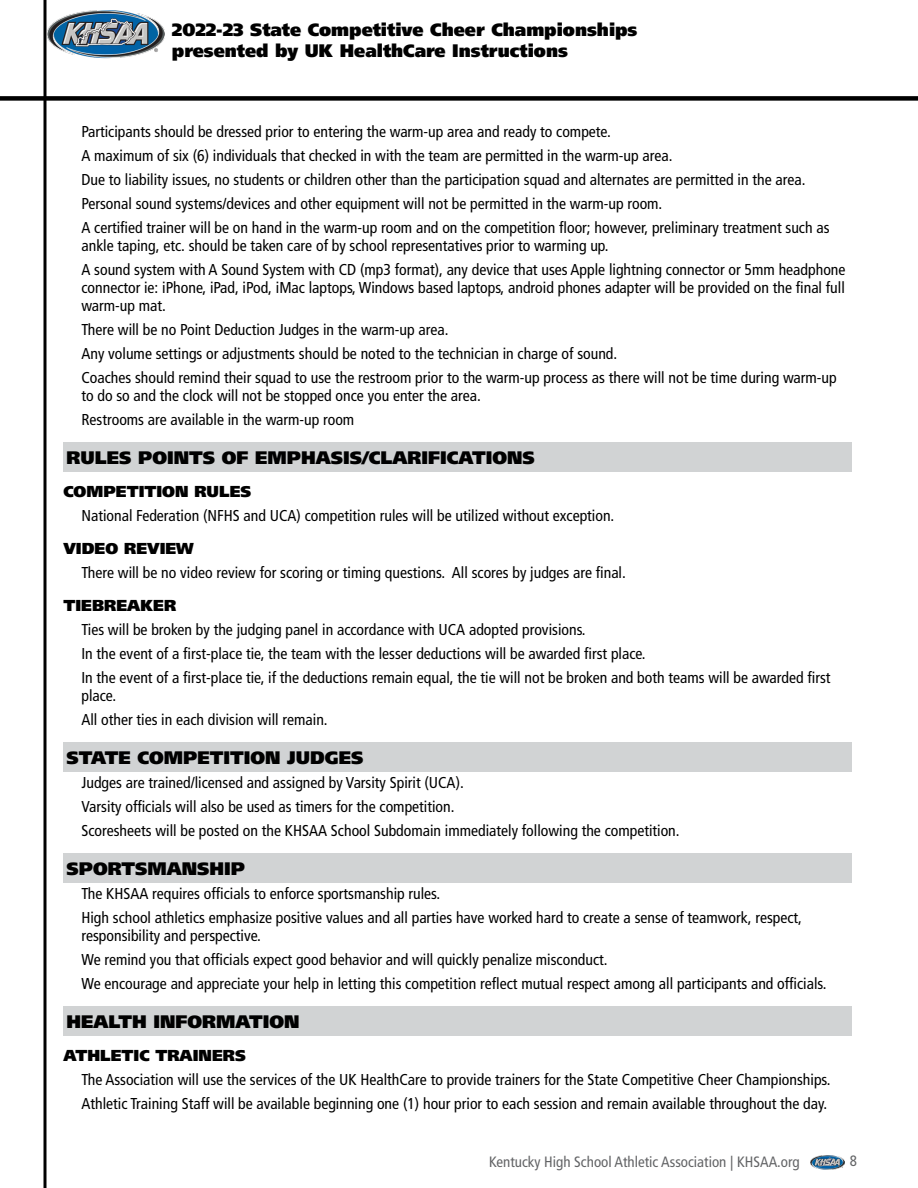
<style>
.page{position:relative;width:918px;height:1188px;background:#fff}
.page>*{position:absolute;margin:0;border:0;box-sizing:border-box;transform-origin:0 0}
.t1{font:900 18px/21.6px "Frutiger LT";color:#000}
.t2{font:condensed 15.75px/24px "Frutiger LT";color:#000}
.t3{font:900 15.75px "Frutiger LT";color:#000}
.t4{font:condensed 15px "Frutiger LT";color:#636466}
</style>
<div class="page">
<div style="left:0;top:96px;width:918px;height:5px;background:#000"></div>
<hr style="left:44px;top:0;width:2px;height:1188px;background:#000">
<img style="left:811px;top:1155px;width:33px;height:14px">
<img style="left:48px;top:10px;width:116px;height:49px">
<div style="left:63px;top:443px;width:789px;height:29px;background:#d1d3d4"></div>
<div style="left:63px;top:743px;width:789px;height:29px;background:#d1d3d4"></div>
<div style="left:63px;top:854px;width:789px;height:29px;background:#d1d3d4"></div>
<div style="left:63px;top:1007px;width:789px;height:29px;background:#d1d3d4"></div>
<p class="t1" style="left:172px;top:19px;width:467px">2022-23 State Competitive Cheer Championships presented by UK HealthCare Instructions</p>
<p class="t2" style="left:81px;top:119px;width:750px">Participants should be dressed prior to entering the warm-up area and ready to compete.<br>A maximum of six (6) individuals that checked in with the team are permitted in the warm-up area.<br>Due to liability issues, no students or children other than the participation squad and alternates are permitted in the area.<br>Personal sound systems/devices and other equipment will not be permitted in the warm-up room.<br>A certified trainer will be on hand in the warm-up room and on the competition floor; however, preliminary treatment such as</p>
<p class="t2" style="left:81px;top:233px;width:766px">ankle taping, etc. should be taken care of by school representatives prior to warming up.<br>A sound system with A Sound System with CD (mp3 format), any device that uses Apple lightning connector or 5mm headphone</p>
<p class="t2" style="left:81px;top:278px;width:765px;line-height:18px">connector ie: iPhone, iPad, iPod, iMac laptops, Windows based laptops, android phones adapter will be provided on the final full warm-up mat.</p>
<p class="t2" style="left:81px;top:317px;width:757px">There will be no Point Deduction Judges in the warm-up area.<br>Any volume settings or adjustments should be noted to the technician in charge of sound.<br>Coaches should remind their squad to use the restroom prior to the warm-up process as there will not be time during warm-up</p>
<p class="t2" style="left:81px;top:383px;width:401px">to do so and the clock will not be stopped once you enter the area.<br>Restrooms are available in the warm-up room</p>
<p class="t1" style="left:66px;top:446px;width:470px">RULES POINTS OF EMPHASIS/CLARIFICATIONS</p>
<p class="t3" style="left:63px;top:481px;width:189px">COMPETITION RULES</p>
<p class="t2" style="left:81px;top:503px;width:534px">National Federation (NFHS and UCA) competition rules will be utilized without exception.</p>
<p class="t3" style="left:63px;top:538px;width:132px">VIDEO REVIEW</p>
<p class="t2" style="left:81px;top:560px;width:546px">There will be no video review for scoring or timing questions. All scores by judges are final.</p>
<p class="t3" style="left:63px;top:595px;width:114px">TIEBREAKER</p>
<p class="t2" style="left:81px;top:617px;width:751px">Ties will be broken by the judging panel in accordance with UCA adopted provisions.<br>In the event of a first-place tie, the team with the lesser deductions will be awarded first place.<br>In the event of a first-place tie, if the deductions remain equal, the tie will not be broken and both teams will be awarded first</p>
<p class="t2" style="left:81px;top:683px;width:248px">place.<br>All other ties in each division will remain.</p>
<p class="t1" style="left:66px;top:746px;width:299px">STATE COMPETITION JUDGES</p>
<p class="t2" style="left:81px;top:770px;width:600px">Judges are trained/licensed and assigned by Varsity Spirit (UCA).<br>Varsity officials will also be used as timers for the competition.<br>Scoresheets will be posted on the KHSAA School Subdomain immediately following the competition.</p>
<p class="t1" style="left:66px;top:857px;width:180px">SPORTSMANSHIP</p>
<p class="t2" style="left:81px;top:881px;width:722px">The KHSAA requires officials to enforce sportsmanship rules.<br>High school athletics emphasize positive values and all parties have worked hard to create a sense of teamwork, respect,</p>
<p class="t2" style="left:81px;top:923px;width:747px">responsibility and perspective.<br>We remind you that officials expect good behavior and will quickly penalize misconduct.<br>We encourage and appreciate your help in letting this competition reflect mutual respect among all participants and officials.</p>
<p class="t1" style="left:66px;top:1010px;width:235px">HEALTH INFORMATION</p>
<p class="t3" style="left:63px;top:1045px;width:184px">ATHLETIC TRAINERS</p>
<p class="t2" style="left:81px;top:1067px;width:751px">The Association will use the services of the UK HealthCare to provide trainers for the State Competitive Cheer Championships.<br>Athletic Training Staff will be available beginning one (1) hour prior to each session and remain available throughout the day.</p>
<p class="t4" style="left:489px;top:1153px;width:312px">Kentucky High School Athletic Association | KHSAA.org</p>
<p class="t4" style="left:850px;top:1152px;width:9px">8</p>
</div>
